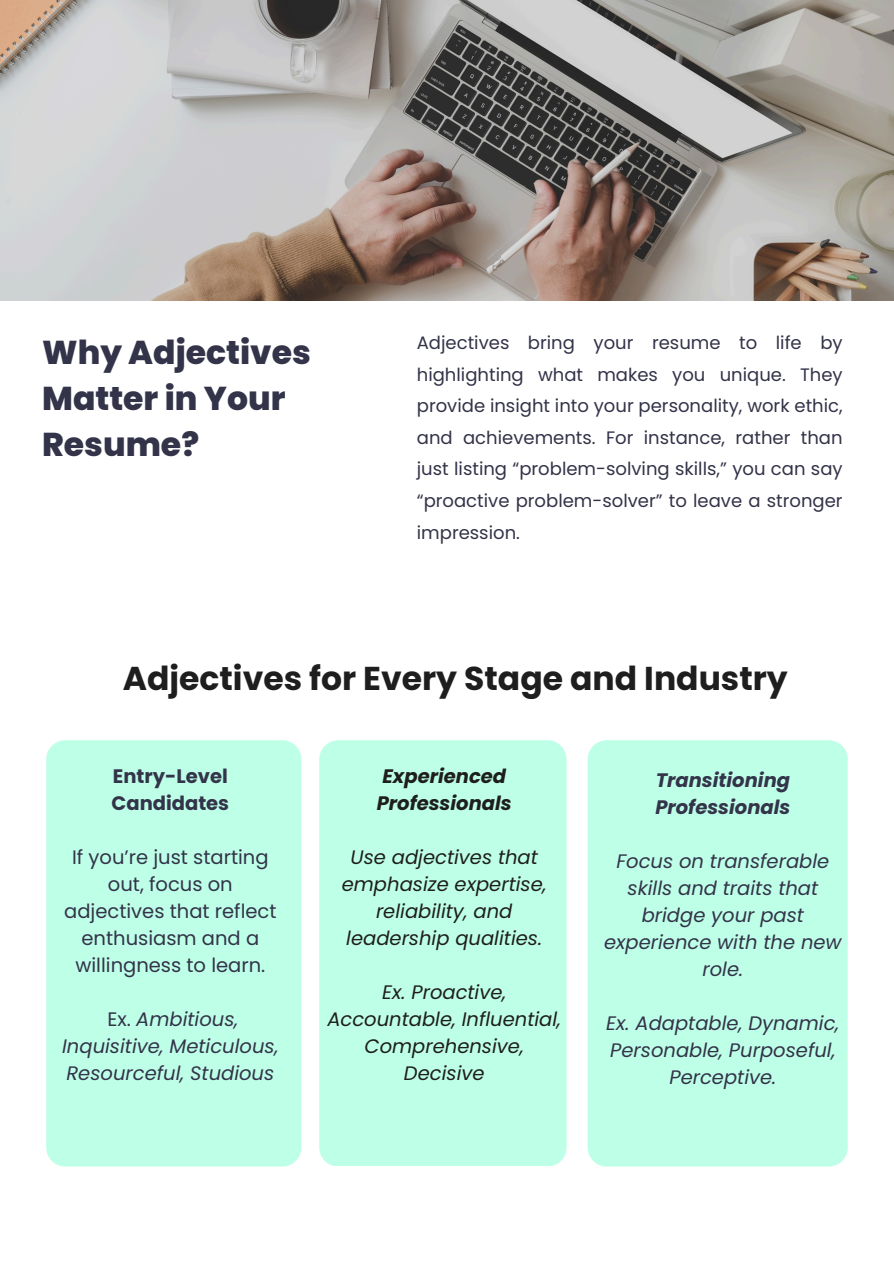
<style>
.page{position:relative;width:894px;height:1264px;background:#fff}
.page>*{position:absolute;margin:0;border:0;box-sizing:border-box;transform-origin:0 0}
.t1{font:700 33px "Poppins";color:#1e1e1e}
.t2{font:800 33px/46.2px "Poppins";color:#333349}
.t3{font:italic 19.5px/27px "Poppins";color:#333349;text-align:center}
.t4{font:italic 19.5px/27px "Poppins";color:#1e1e1e;text-align:center}
.t5{font:19.5px/27px "Poppins";color:#333349;text-align:center}
.t6{font:italic 700 19.5px/27px "Poppins";color:#333349}
.t7{font:italic 700 19.5px/27px "Poppins";color:#1e1e1e}
.t8{font:700 19.5px/27px "Poppins";color:#333349}
.t9{font:18px/31.5px "Poppins";color:#333349;text-align:justify}
.s1{font-style:normal}
</style>
<div class="page">
<img style="left:0;top:0;width:893px;height:300px">
<div style="left:319px;top:740px;width:247px;height:426px;background:#beffe7"></div>
<div style="left:587px;top:740px;width:260px;height:426px;background:#beffe7"></div>
<div style="left:46px;top:740px;width:255px;height:426px;background:#beffe7"></div>
<h1 class="t2" style="left:42px;top:329px;width:270px">Why Adjectives<br>Matter in Your<br>Resume?</h1>
<p class="t9" style="left:416px;top:327px;width:427px">Adjectives bring your resume to life by highlighting what makes you unique. They provide insight into your personality, work ethic, and achievements. For instance, rather than just listing “problem-solving skills,” you can say “proactive problem-solver” to leave a stronger impression.</p>
<p class="t1" style="left:123px;top:655px;width:666px">Adjectives for Every Stage and Industry</p>
<h1 class="t8" style="left:111px;top:762px;width:119px">Entry-Level<br>Candidates</h1>
<h2 class="t5" style="left:64px;top:843px;width:214px">If you’re just starting out, focus on adjectives that reflect enthusiasm and a willingness to learn.</h2>
<p class="t3" style="left:62px;top:1005px;width:218px"><span class="s1">Ex.</span> Ambitious,<br>Inquisitive, Meticulous,<br>Resourceful, Studious</p>
<p class="t7" style="left:376px;top:762px;width:136px">Experienced<br>Professionals</p>
<h2 class="t4" style="left:341px;top:843px;width:206px">Use adjectives that emphasize expertise, reliability, and leadership qualities.</h2>
<p class="t4" style="left:327px;top:978px;width:235px">Ex. Proactive,<br>Accountable, Influential,<br>Comprehensive,<br>Decisive</p>
<p class="t6" style="left:655px;top:766px;width:136px">Transitioning<br>Professionals</p>
<h2 class="t3" style="left:604px;top:847px;width:239px">Focus on transferable skills and traits that bridge your past experience with the new role.</h2>
<p class="t3" style="left:606px;top:1009px;width:234px">Ex. Adaptable, Dynamic,<br>Personable, Purposeful,<br>Perceptive.</p>
</div>
